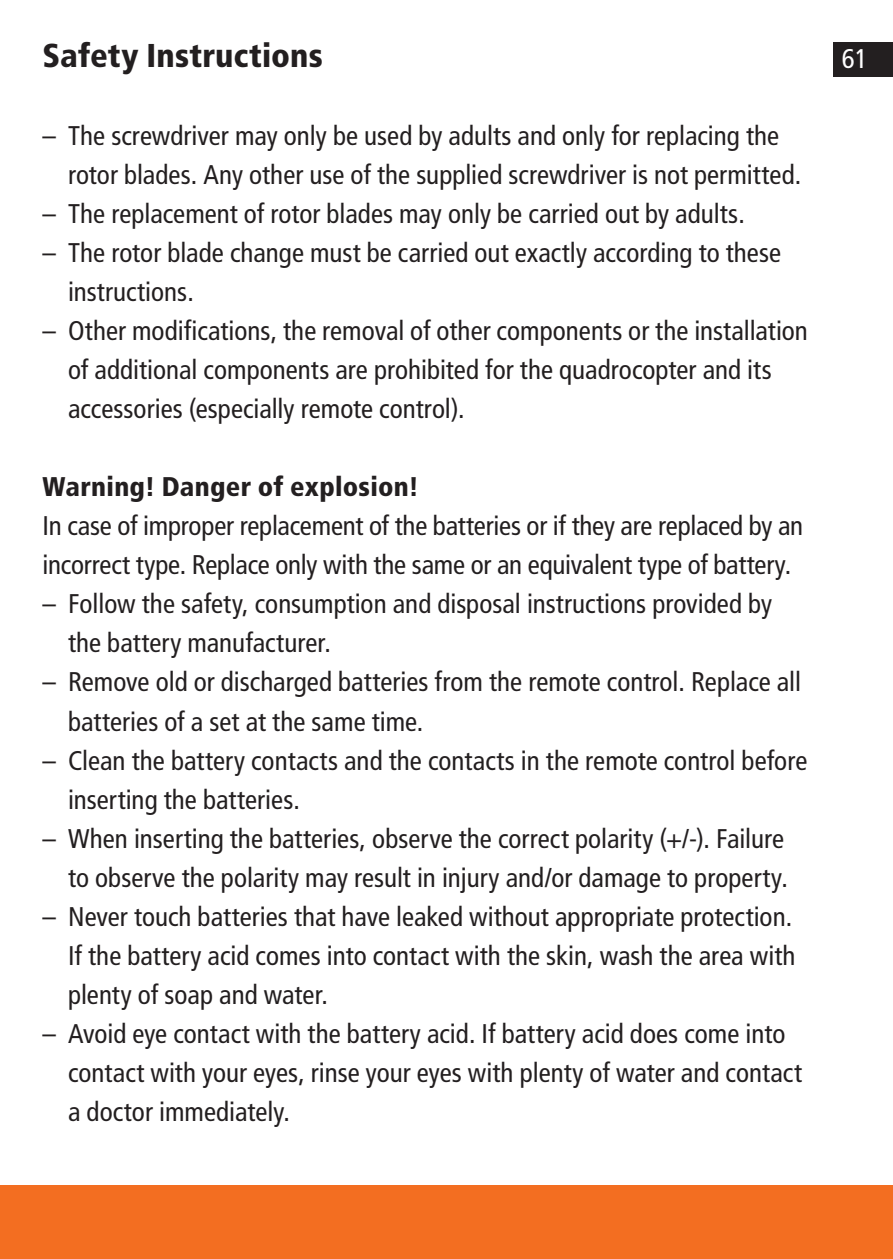
<style>
.page{position:relative;width:893px;height:1259px;background:#fff}
.page>*{position:absolute;margin:0;border:0;box-sizing:border-box;transform-origin:0 0}
.Fließtext{font:900 condensed 33px "Frutiger LT";letter-spacing:.005em;color:#231f20}
.Fließtext-2{font:condensed 27px/39px "Frutiger LT";color:#231f20}
.Fließtext-3{font:900 condensed 27px "Frutiger LT";letter-spacing:.01em;color:#231f20}
.t1{font:condensed 27px "Frutiger LT";color:#fff}
</style>
<div class="page">
<div style="left:0;top:1184px;width:893px;height:75px;background:#f36e21"></div>
<div style="left:833px;top:43px;width:60px;height:34px;background:#231f20"></div>
<p class="Fließtext" style="left:43px;top:36px;width:282px">Safety Instructions</p>
<p class="t1" style="left:842px;top:43px;width:27px">61</p>
<p class="Fließtext-2" style="left:68px;top:117px;width:735px;text-indent:-26px">– The screwdriver may only be used by adults and only for replacing the rotor blades. Any other use of the supplied screwdriver is not permitted.</p>
<p class="Fließtext-2" style="left:43px;top:195px;width:704px">– The replacement of rotor blades may only be carried out by adults.</p>
<p class="Fließtext-2" style="left:68px;top:234px;width:715px;text-indent:-26px">– The rotor blade change must be carried out exactly according to these instructions.</p>
<p class="Fließtext-2" style="left:68px;top:312px;width:741px;text-indent:-26px">– Other modifications, the removal of other components or the installation of additional components are prohibited for the quadrocopter and its accessories (especially remote control).</p>
<p class="Fließtext-3" style="left:43px;top:471px;width:378px">Warning! Danger of explosion!</p>
<p class="Fließtext-2" style="left:43px;top:507px;width:762px">In case of improper replacement of the batteries or if they are replaced by an incorrect type. Replace only with the same or an equivalent type of battery.</p>
<p class="Fließtext-2" style="left:68px;top:585px;width:705px;text-indent:-26px">– Follow the safety, consumption and disposal instructions provided by the battery manufacturer.</p>
<p class="Fließtext-2" style="left:68px;top:663px;width:734px;text-indent:-26px">– Remove old or discharged batteries from the remote control. Replace all batteries of a set at the same time.</p>
<p class="Fließtext-2" style="left:68px;top:741px;width:741px;text-indent:-26px">– Clean the battery contacts and the contacts in the remote control before inserting the batteries.</p>
<p class="Fließtext-2" style="left:43px;top:819px;width:747px;text-align:right">– When inserting the batteries, observe the correct polarity (+/-). Failure to observe the polarity may result in injury and/or damage to property.</p>
<p class="Fließtext-2" style="left:68px;top:897px;width:729px;text-indent:-26px">– Never touch batteries that have leaked without appropriate protection.<br>If the battery acid comes into contact with the skin, wash the area with plenty of soap and water.</p>
<p class="Fließtext-2" style="left:68px;top:1014px;width:735px;text-indent:-26px">– Avoid eye contact with the battery acid. If battery acid does come into contact with your eyes, rinse your eyes with plenty of water and contact a doctor immediately.</p>
</div>
